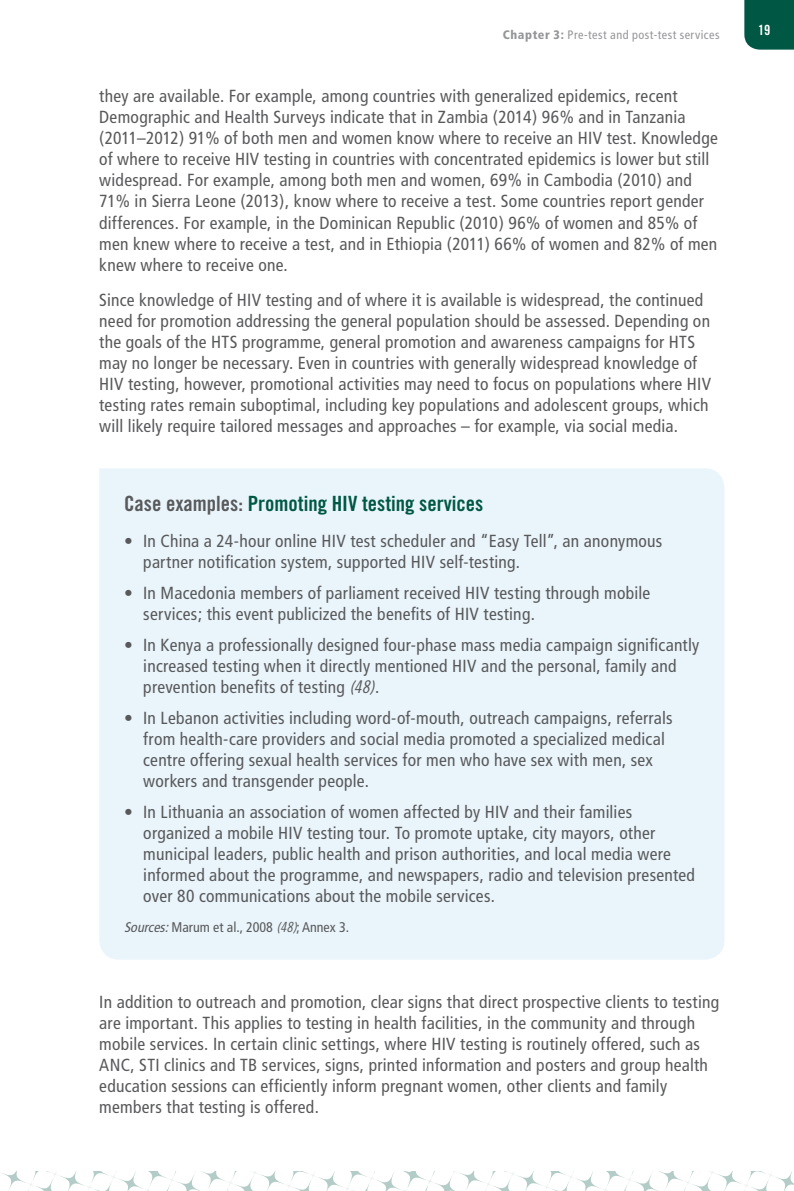
<style>
.page{position:relative;width:794px;height:1191px;background:#fff}
.page>*{position:absolute;margin:0;border:0;box-sizing:border-box;transform-origin:0 0}
.t1{font:21px "Trade Gothic Bold Cond Twenty";color:#005744}
.t2{font:condensed 17.5px/21px "Frutiger";letter-spacing:.015em;color:#58595b}
.t3{font:condensed 14px "Frutiger";color:#58595b}
.t4{font:14px "Trade Gothic Bold Cond Twenty";color:#fff}
.t5{font:condensed 12.25px "Frutiger";letter-spacing:.04em;color:#939598}
.s1{font-weight:900}
.s2{color:#58595b}
.s3{font-family:"Trade Gothic Cond Eighteen Obl";font-stretch:normal}
.s4{font-style:italic}
</style>
<div class="page">
<div style="left:744px;top:0;width:50px;height:50px;background:#005744"></div>
<svg style="left:2px;top:1171px;width:792px;height:20px"></svg>
<div style="left:99px;top:468px;width:625px;height:491px;background:#eaf5fb"></div>
<p class="t5" style="left:503px;top:28px;width:218px"><span class="s1">Chapter 3:</span> Pre-test and post-test services</p>
<p class="t2" style="left:99px;top:86px;width:620px">they are available. For example, among countries with generalized epidemics, recent Demographic and Health Surveys indicate that in Zambia (2014) 96% and in Tanzania (2011–2012) 91% of both men and women know where to receive an HIV test. Knowledge of where to receive HIV testing in countries with concentrated epidemics is lower but still widespread. For example, among both men and women, 69% in Cambodia (2010) and 71% in Sierra Leone (2013), know where to receive a test. Some countries report gender differences. For example, in the Dominican Republic (2010) 96% of women and 85% of men knew where to receive a test, and in Ethiopia (2011) 66% of women and 82% of men knew where to receive one.</p>
<p class="t2" style="left:99px;top:290px;width:613px">Since knowledge of HIV testing and of where it is available is widespread, the continued need for promotion addressing the general population should be assessed. Depending on the goals of the HTS programme, general promotion and awareness campaigns for HTS may no longer be necessary. Even in countries with generally widespread knowledge of HIV testing, however, promotional activities may need to focus on populations where HIV testing rates remain suboptimal, including key populations and adolescent groups, which will likely require tailored messages and approaches – for example, via social media.</p>
<p class="t1" style="left:124px;top:491px;width:361px"><span class="s2">Case examples:</span> Promoting HIV testing services</p>
<p class="t2" style="left:143px;top:530px;width:520px;text-indent:-19px">• In China a 24-hour online HIV test scheduler and “Easy Tell”, an anonymous partner notification system, supported HIV self-testing.</p>
<p class="t2" style="left:143px;top:582px;width:508px;text-indent:-19px">• In Macedonia members of parliament received HIV testing through mobile services; this event publicized the benefits of HIV testing.</p>
<p class="t2" style="left:143px;top:634px;width:557px;text-indent:-19px">• In Kenya a professionally designed four-phase mass media campaign significantly increased testing when it directly mentioned HIV and the personal, family and prevention benefits of testing <span class="s3">(48)</span>.</p>
<p class="t2" style="left:143px;top:707px;width:531px;text-indent:-19px">• In Lebanon activities including word-of-mouth, outreach campaigns, referrals from health-care providers and social media promoted a specialized medical centre offering sexual health services for men who have sex with men, sex workers and transgender people.</p>
<p class="t2" style="left:143px;top:801px;width:553px;text-indent:-19px">• In Lithuania an association of women affected by HIV and their families organized a mobile HIV testing tour. To promote uptake, city mayors, other municipal leaders, public health and prison authorities, and local media were informed about the programme, and newspapers, radio and television presented over 80 communications about the mobile services.</p>
<p class="t3" style="left:124px;top:919px;width:227px"><span class="s4">Sources:</span>Marum et al., 2008 <span class="s3">(48)</span>; Annex 3.</p>
<p class="t2" style="left:99px;top:992px;width:621px">In addition to outreach and promotion, clear signs that direct prospective clients to testing are important. This applies to testing in health facilities, in the community and through mobile services. In certain clinic settings, where HIV testing is routinely offered, such as ANC, STI clinics and TB services, signs, printed information and posters and group health education sessions can efficiently inform pregnant women, other clients and family members that testing is offered.</p>
<p class="t4" style="left:758px;top:22px;width:14px">19</p>
</div>
